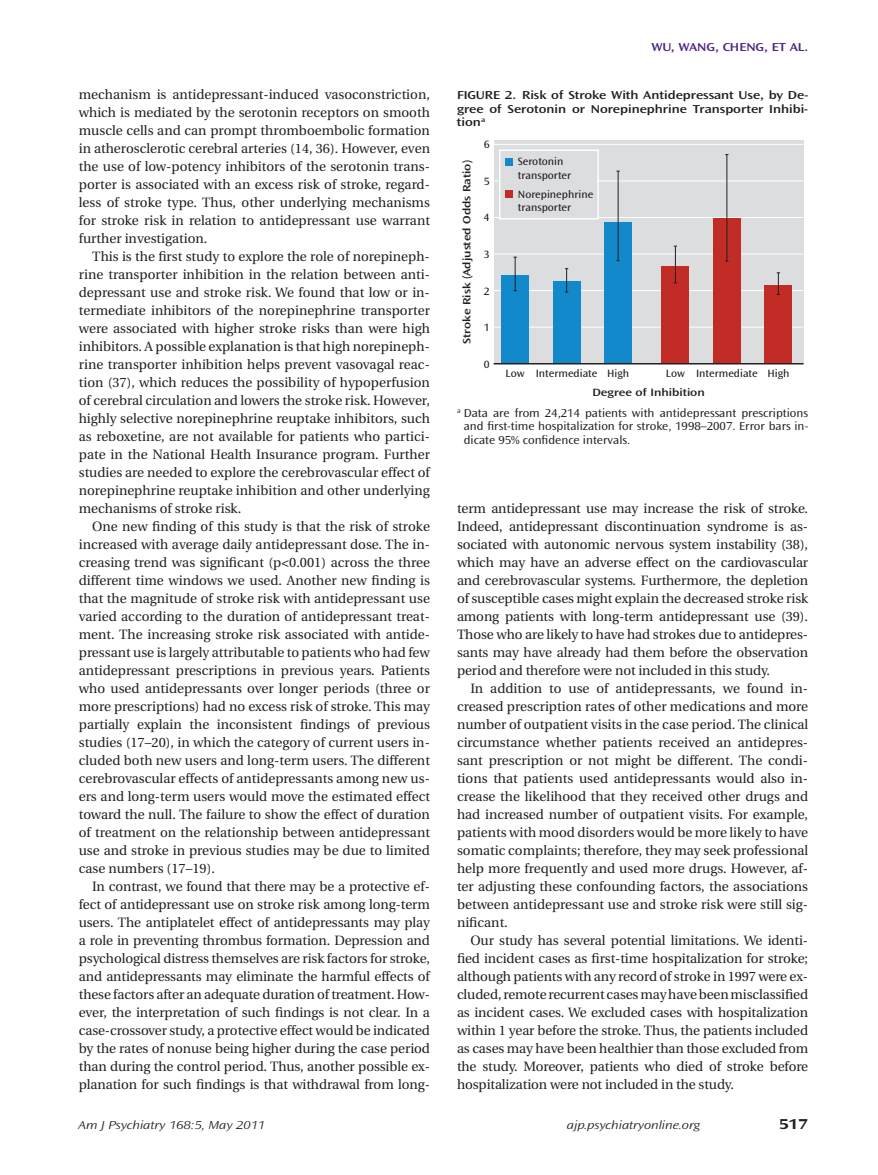
<style>
.page{position:relative;width:878px;height:1175px;background:#fff}
.page>*{position:absolute;margin:0;border:0;box-sizing:border-box;transform-origin:0 0}
.t1{font:15px "Ocean Sans MM 648 800";color:#231f20}
.t2{font:13.5px/18px "Utopia";color:#231f20;text-align:justify}
.t3{font:12px/13.5px "Ocean Sans MM 360 600";color:#231f20;text-align:justify}
.t4{font:12px/13.5px "Ocean Sans MM 512 800";color:#231f20;text-align:justify}
.t5{font:12px "Ocean Sans MM It 310 800";color:#231f20}
.t6{font:12px "Ocean Sans MM 512 800";color:#4e2582}
.t7{font:11.1px/13.2px "Ocean Sans MM 403 572";color:#231f20}
.t8{font:11.1px "Ocean Sans MM 512 800";color:#231f20}
</style>
<div class="page">
<div style="left:493px;top:140px;width:310px;height:224px;background:#dcdddf"></div>
<hr style="left:493px;top:144px;width:310px;height:1px;background:#fff">
<hr style="left:493px;top:180px;width:310px;height:1px;background:#fff">
<hr style="left:493px;top:217px;width:310px;height:1px;background:#fff">
<hr style="left:493px;top:254px;width:310px;height:1px;background:#fff">
<hr style="left:493px;top:290px;width:310px;height:1px;background:#fff">
<hr style="left:493px;top:327px;width:310px;height:1px;background:#fff">
<div style="left:501px;top:275px;width:27px;height:88px;background:#1289cb"></div>
<div style="left:604px;top:222px;width:27px;height:141px;background:#1289cb"></div>
<div style="left:553px;top:281px;width:27px;height:82px;background:#1289cb"></div>
<hr style="left:515px;top:257px;width:1px;height:34px;background:#231f20">
<hr style="left:618px;top:171px;width:1px;height:90px;background:#231f20">
<svg style="left:565px;top:268px;width:3px;height:25px"></svg>
<div style="left:661px;top:266px;width:28px;height:97px;background:#c22c26"></div>
<div style="left:764px;top:284px;width:28px;height:79px;background:#c22c26"></div>
<div style="left:713px;top:218px;width:27px;height:145px;background:#c22c26"></div>
<hr style="left:675px;top:246px;width:1px;height:37px;background:#231f20">
<svg style="left:776px;top:272px;width:4px;height:23px"></svg>
<hr style="left:726px;top:155px;width:1px;height:106px;background:#231f20">
<hr style="left:493px;top:363px;width:310px;height:1px;background:#231f20">
<div style="left:499px;top:150px;width:99px;height:69px;background:#dcdddf"></div>
<div style="left:499px;top:149px;width:100px;height:70px;border:1px solid #fff"></div>
<div style="left:505px;top:158px;width:8px;height:8px;background:#1289cb"></div>
<div style="left:505px;top:190px;width:8px;height:8px;background:#c22c26"></div>
<p class="t2" style="left:79px;top:86px;width:353px">mechanism is antidepressant-induced vasoconstriction, which is mediated by the serotonin receptors on smooth muscle cells and can prompt thromboembolic formation in atherosclerotic cerebral arteries (14, 36). However, even the use of low-potency inhibitors of the serotonin trans&shy;porter is associated with an excess risk of stroke, regard&shy;less of stroke type. Thus, other underlying mechanisms for stroke risk in relation to antidepressant use warrant further investigation.</p>
<p class="t2" style="left:79px;top:248px;width:353px;text-indent:14px">This is the first study to explore the role of norepineph&shy;rine transporter inhibition in the relation between anti&shy;depressant use and stroke risk. We found that low or in&shy;termediate inhibitors of the norepinephrine transporter were associated with higher stroke risks than were high inhibitors. A possible explanation is that high norepineph&shy;rine transporter inhibition helps prevent vasovagal reac&shy;tion (37), which reduces the possibility of hypoperfusion of cerebral circulation and lowers the stroke risk. However, highly selective norepinephrine reuptake inhibitors, such as reboxetine, are not available for patients who partici&shy;pate in the National Health Insurance program. Further studies are needed to explore the cerebrovascular effect of norepinephrine reuptake inhibition and other underlying mechanisms of stroke risk.</p>
<p class="t2" style="left:79px;top:517px;width:353px;text-indent:14px">One new finding of this study is that the risk of stroke increased with average daily antidepressant dose. The in&shy;creasing trend was significant (p&lt;0.001) across the three different time windows we used. Another new finding is that the magnitude of stroke risk with antidepressant use varied according to the duration of antidepressant treat&shy;ment. The increasing stroke risk associated with antide&shy;pressant use is largely attributable to patients who had few antidepressant prescriptions in previous years. Patients who used antidepressants over longer periods (three or more prescriptions) had no excess risk of stroke. This may partially explain the inconsistent findings of previous studies (17–20), in which the category of current users in&shy;cluded both new users and long-term users. The different cerebrovascular effects of antidepressants among new us&shy;ers and long-term users would move the estimated effect toward the null. The failure to show the effect of duration of treatment on the relationship between antidepressant use and stroke in previous studies may be due to limited case numbers (17–19).</p>
<p class="t2" style="left:79px;top:877px;width:353px;text-indent:14px">In contrast, we found that there may be a protective ef&shy;fect of antidepressant use on stroke risk among long-term users. The antiplatelet effect of antidepressants may play a role in preventing thrombus formation. Depression and psychological distress themselves are risk factors for stroke, and antidepressants may eliminate the harmful effects of these factors after an adequate duration of treatment. How&shy;ever, the interpretation of such findings is not clear. In a case-crossover study, a protective effect would be indicated by the rates of nonuse being higher during the case period than during the control period. Thus, another possible ex&shy;planation for such findings is that withdrawal from long-</p>
<p class="t6" style="left:651px;top:41px;width:158px">Wu, Wang, Cheng, et al.</p>
<p class="t4" style="left:457px;top:88px;width:353px">FI GURE 2. Risk of Stroke With Antidepressant Use, by De&shy;gree of Serotonin or Norepinephrine Transporter I nhibi&shy;tion<sup>a</sup></p>
<p class="t8" style="left:460px;top:344px;width:185px;rotate:-90deg">Stroke Risk (Adjusted Odds Ratio)</p>
<p class="t7" style="left:484px;top:138px;width:7px">6</p>
<p class="t7" style="left:484px;top:175px;width:7px">5</p>
<p class="t7" style="left:484px;top:211px;width:7px">4</p>
<p class="t7" style="left:484px;top:248px;width:7px">3</p>
<p class="t7" style="left:484px;top:284px;width:7px">2</p>
<p class="t7" style="left:484px;top:321px;width:7px">1</p>
<p class="t7" style="left:484px;top:357px;width:7px">0</p>
<p class="t7" style="left:518px;top:155px;width:55px">Serotonin transporter</p>
<p class="t7" style="left:518px;top:187px;width:77px">Norepinephrine transporter</p>
<p class="t7" style="left:505px;top:367px;width:125px">Low Intermediate High</p>
<p class="t7" style="left:666px;top:367px;width:125px">Low Intermediate High</p>
<p class="t8" style="left:592px;top:386px;width:114px">Degree of Inhibition</p>
<p class="t3" style="left:463px;top:406px;width:346px;text-indent:-7px"><sup>a</sup> Data are from 24,214 patients with antidepressant prescriptions and first-time hospitalization for stroke, 1998–2007. Error bars in&shy;dicate 95% confidence intervals.</p>
<p class="t2" style="left:457px;top:500px;width:353px">term antidepressant use may increase the risk of stroke.<br>Indeed, antidepressant discontinuation syndrome is as&shy;sociated with autonomic nervous system instability (38), which may have an adverse effect on the cardiovascular and cerebrovascular systems. Furthermore, the depletion of susceptible cases might explain the decreased stroke risk among patients with long-term antidepressant use (39).<br>Those who are likely to have had strokes due to antidepres&shy;sants may have already had them before the observation period and therefore were not included in this study.</p>
<p class="t2" style="left:457px;top:680px;width:353px;text-indent:14px">In addition to use of antidepressants, we found in&shy;creased prescription rates of other medications and more number of outpatient visits in the case period. The clinical circumstance whether patients received an antidepres&shy;sant prescription or not might be different. The condi&shy;tions that patients used antidepressants would also in&shy;crease the likelihood that they received other drugs and had increased number of outpatient visits. For example, patients with mood disorders would be more likely to have somatic complaints; therefore, they may seek professional help more frequently and used more drugs. However, af&shy;ter adjusting these confounding factors, the associations between antidepressant use and stroke risk were still sig&shy;nificant.</p>
<p class="t2" style="left:457px;top:932px;width:353px;text-indent:14px">Our study has several potential limitations. We identi&shy;fied incident cases as first-time hospitalization for stroke; although patients with any record of stroke in 1997 were ex&shy;cluded, remote recurrent cases may have been misclassified as incident cases. We excluded cases with hospitalization within 1 year before the stroke. Thus, the patients included as cases may have been healthier than those excluded from the study. Moreover, patients who died of stroke before hospitalization were not included in the study.</p>
<p class="t5" style="left:79px;top:1118px;width:188px">Am J Psychiatry 168:5, May 2011</p>
<p class="t5" style="left:567px;top:1118px;width:134px">ajp.psychiatryonline.org</p>
<p class="t1" style="left:778px;top:1115px;width:31px">517</p>
</div>
